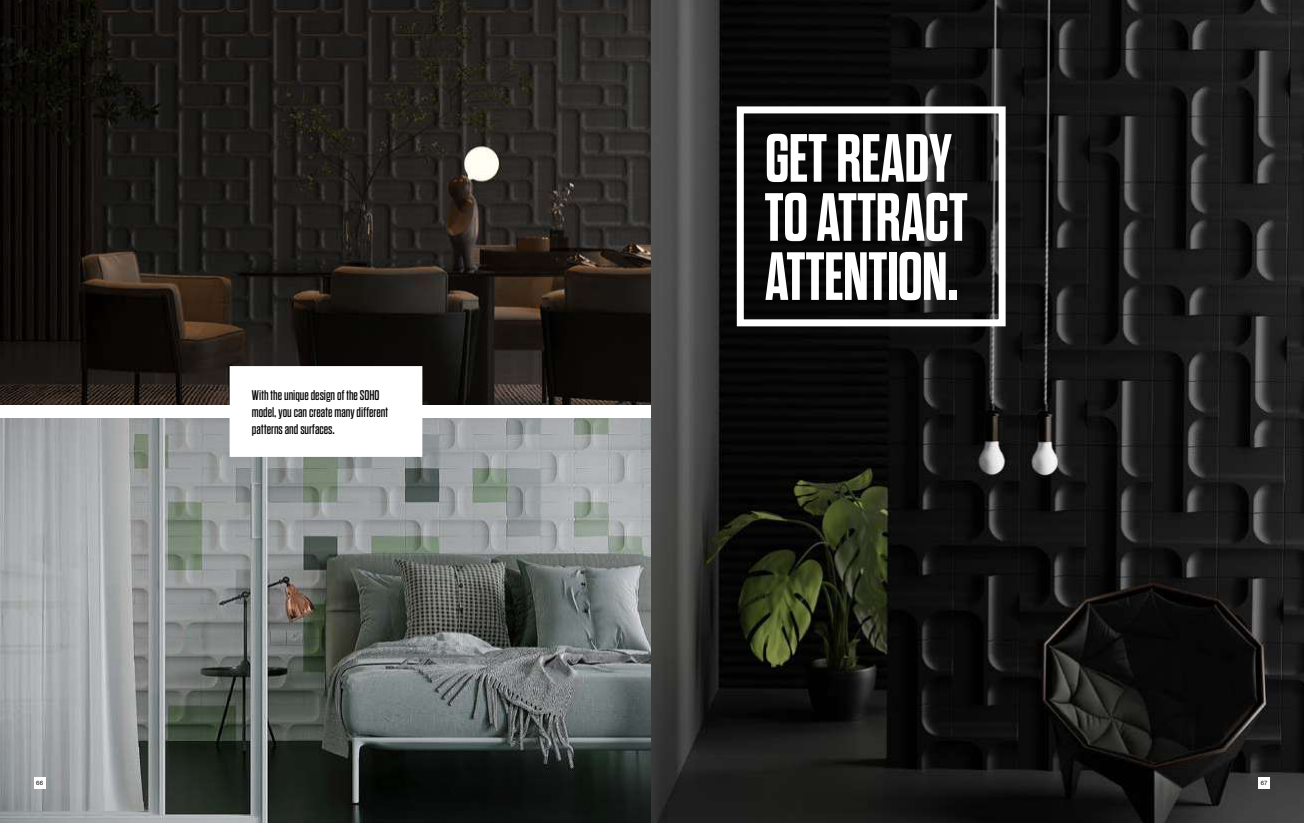
<style>
.page{position:relative;width:1304px;height:823px;background:#fff}
.page>*{position:absolute;margin:0;border:0;box-sizing:border-box;transform-origin:0 0}
.t1{font:700 68px/59px "Dharma Gothic E";letter-spacing:-.005em;color:#fff}
.t2{font:14px/16.8px "Dharma Gothic E";color:#000}
.t3{font:6px "Helvetica Neue CE";color:#000}
</style>
<div class="page">
<img style="left:0;top:0;width:652px;height:404px">
<img style="left:0;top:418px;width:652px;height:404px">
<img style="left:652px;top:0;width:652px;height:822px">
<svg style="left:224px;top:360px;width:204px;height:102px"></svg>
<div style="left:737px;top:106px;width:269px;height:220px;border:7px solid #fff"></div>
<div style="left:34px;top:777px;width:11px;height:11px;background:#fff"></div>
<div style="left:1259px;top:777px;width:11px;height:11px;background:#fff"></div>
<p class="t2" style="left:252px;top:387px;width:138px">With the unique design of the SOHO model, you can create many different patterns and surfaces.</p>
<h1 class="t1" style="left:765px;top:130px;width:204px">GET READY<br>TO ATTRACT<br>ATTENTION.</h1>
<p class="t3" style="left:36px;top:779px;width:8px">66</p>
<p class="t3" style="left:1261px;top:779px;width:8px">67</p>
</div>
